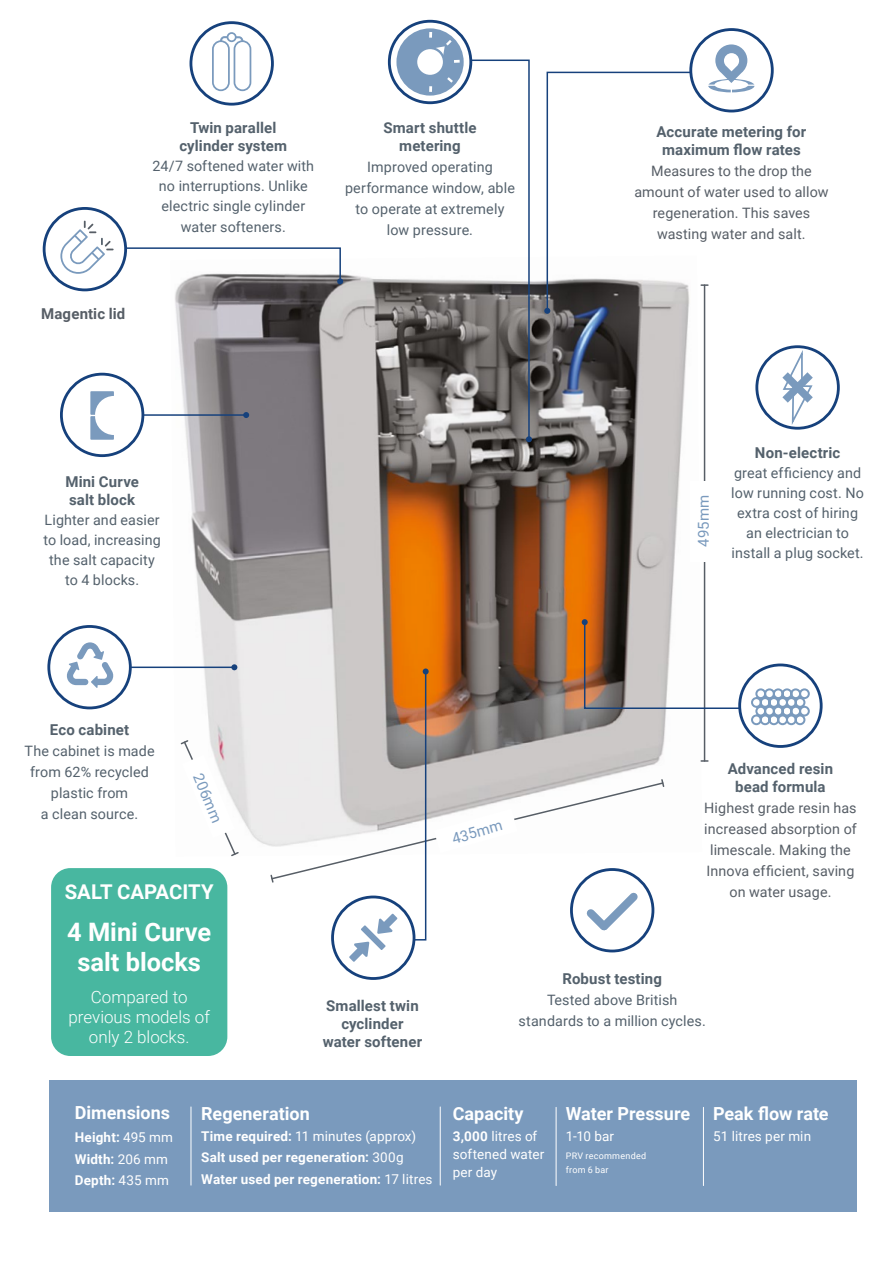
<style>
.page{position:relative;width:893px;height:1263px;background:#fff}
.page>*{position:absolute;margin:0;border:0;box-sizing:border-box;transform-origin:0 0}
.t1{font:700 25.5px/30.5px "Roboto";color:#fff;text-align:center}
.t2{font:700 20.4px "Roboto";color:#fff}
.t3{font:700 18px "Roboto";color:#fff}
.t4{font:300 16.95px/20.4px "Roboto";color:#fff;text-align:center}
.t5{font:700 15px/18px "Roboto";letter-spacing:.01em;color:#54616c;text-align:center}
.t6{font:15px "Roboto";color:#7a9abd}
.t7{font:700 15px "Roboto";letter-spacing:.005em;color:#575e66}
.t8{font:14.25px/20.1px "Roboto";letter-spacing:.01em;color:#54616c;text-align:center}
.t9{font:14.25px/21px "Roboto";letter-spacing:.005em;color:#575e66;text-align:center}
.t10{font:700 13.5px/21.6px "Roboto";letter-spacing:.015em;color:#fff}
.t11{font:13.5px/18px "Roboto";letter-spacing:.01em;color:#fff}
.t12{font:9px/13.5px "Roboto";letter-spacing:.03em;color:#fff}
.s1{font-weight:400}
.s2{font-weight:700}
</style>
<div class="page">
<img style="left:170px;top:274px;width:531px;height:572px">
<hr style="left:704px;top:285px;width:1px;height:476px;background:#575e66">
<svg style="left:701px;top:284px;width:7px;height:2px"></svg>
<div style="left:691px;top:482px;width:23px;height:80px;background:#fff"></div>
<svg style="left:179px;top:739px;width:61px;height:118px"></svg>
<svg style="left:66px;top:642px;width:48px;height:46px"></svg>
<div style="left:47px;top:625px;width:85px;height:84px;border:3px solid #16417c;border-radius:50%"></div>
<svg style="left:751px;top:688px;width:59px;height:38px"></svg>
<div style="left:738px;top:663px;width:85px;height:85px;border:3px solid #16417c;border-radius:50%"></div>
<div style="left:190px;top:21px;width:84px;height:85px;border:3px solid #16417c;border-radius:50%"></div>
<svg style="left:220px;top:36px;width:24px;height:13px"></svg>
<div style="left:228px;top:33px;width:8px;height:8px;background:#fff;border-radius:50%"></div>
<div style="left:227px;top:32px;width:10px;height:10px;border:2px solid #7a9abd;border-radius:50%"></div>
<div style="left:213px;top:41px;width:16px;height:49px;background:#fff;border-radius:8px"></div>
<div style="left:212px;top:40px;width:18px;height:51px;border:2px solid #7a9abd;border-radius:8px"></div>
<div style="left:234px;top:41px;width:16px;height:49px;background:#fff;border-radius:8px"></div>
<div style="left:234px;top:40px;width:17px;height:51px;border:2px solid #7a9abd;border-radius:8px"></div>
<div style="left:689px;top:28px;width:85px;height:84px;border:3px solid #16417c;border-radius:50%"></div>
<svg style="left:708px;top:44px;width:46px;height:49px"></svg>
<div style="left:755px;top:345px;width:85px;height:85px;border:3px solid #16417c;border-radius:50%"></div>
<svg style="left:781px;top:346px;width:32px;height:83px"></svg>
<div style="left:49px;top:1080px;width:808px;height:132px;background:#7a9abd"></div>
<hr style="left:191px;top:1107px;width:1px;height:78px;background:#fff">
<hr style="left:440px;top:1107px;width:1px;height:78px;background:#fff">
<hr style="left:556px;top:1107px;width:1px;height:78px;background:#fff">
<hr style="left:703px;top:1107px;width:1px;height:78px;background:#fff">
<div style="left:60px;top:373px;width:84px;height:84px;border:3px solid #16417c;border-radius:50%"></div>
<svg style="left:90px;top:391px;width:24px;height:49px"></svg>
<hr style="left:142px;top:414px;width:104px;height:2px;background:#16417c">
<svg style="left:243px;top:412px;width:6px;height:6px"></svg>
<hr style="left:130px;top:666px;width:104px;height:2px;background:#16417c">
<svg style="left:231px;top:664px;width:6px;height:6px"></svg>
<svg style="left:469px;top:59px;width:63px;height:383px"></svg>
<svg style="left:544px;top:71px;width:148px;height:243px"></svg>
<div style="left:51px;top:868px;width:176px;height:188px;background:#48b7a0;border-radius:19px"></div>
<svg style="left:389px;top:21px;width:82px;height:82px"></svg>
<div style="left:388px;top:20px;width:84px;height:84px;border:3px solid #16417c;border-radius:50%"></div>
<div style="left:396px;top:28px;width:68px;height:68px;background:#7a9abd;border-radius:50%"></div>
<svg style="left:429px;top:86px;width:3px;height:6px"></svg>
<svg style="left:447px;top:77px;width:6px;height:6px"></svg>
<svg style="left:429px;top:32px;width:31px;height:31px"></svg>
<div style="left:416px;top:48px;width:28px;height:28px;background:#fff;border-radius:50%"></div>
<div style="left:415px;top:47px;width:30px;height:30px;border:2px solid #7a9abd;border-radius:50%"></div>
<svg style="left:269px;top:619px;width:471px;height:343px"></svg>
<svg style="left:44px;top:208px;width:82px;height:82px"></svg>
<div style="left:43px;top:207px;width:84px;height:84px;border:3px solid #16417c;border-radius:50%"></div>
<svg style="left:60px;top:221px;width:54px;height:53px"></svg>
<svg style="left:124px;top:247px;width:219px;height:37px"></svg>
<p class="t5" style="left:179px;top:118px;width:109px">Twin parallel cylinder system</p>
<p class="t8" style="left:152px;top:156px;width:163px">24/7 softened water with no interruptions. Unlike electric single cylinder water softeners.</p>
<p class="t7" style="left:41px;top:303px;width:86px">Magentic lid</p>
<p class="t5" style="left:383px;top:119px;width:95px;line-height:17.4px">Smart shuttle metering</p>
<p class="t8" style="left:345px;top:155px;width:171px;line-height:21px">Improved operating performance window, able to operate at extremely low pressure.</p>
<p class="t5" style="left:65px;top:472px;width:75px;text-align:left">Mini Curve salt block</p>
<p class="t8" style="left:43px;top:509px;width:119px">Lighter and easier to load, increasing the salt capacity to 4 blocks.</p>
<p class="t5" style="left:657px;top:122px;width:151px">Accurate metering for maximum flow rates</p>
<p class="t9" style="left:634px;top:160px;width:196px">Measures to the drop the amount of water used to allow regeneration. This saves wasting water and salt.</p>
<p class="t6" style="left:693px;top:547px;width:53px;rotate:-90deg">495mm</p>
<p class="t5" style="left:755px;top:443px;width:87px">Non-electric</p>
<p class="t8" style="left:731px;top:463px;width:134px">great efficiency and low running cost. No extra cost of hiring an electrician to install a plug socket.</p>
<p class="t5" style="left:50px;top:720px;width:81px">Eco cabinet</p>
<p class="t8" style="left:25px;top:740px;width:132px;line-height:21px">The cabinet is made from 62% recycled plastic from<br>a clean source.</p>
<p class="t6" style="left:207px;top:770px;width:53px;rotate:67deg">206mm</p>
<h2 class="t2" style="left:65px;top:877px;width:150px">SALT CAPACITY</h2>
<h1 class="t1" style="left:67px;top:915px;width:146px">4 Mini Curve salt blocks</h1>
<p class="t4" style="left:68px;top:986px;width:143px">Compared to previous models of only 2 blocks.</p>
<p class="t6" style="left:449px;top:829px;width:53px;rotate:-16deg">435mm</p>
<p class="t5" style="left:728px;top:759px;width:107px">Advanced resin bead formula</p>
<p class="t9" style="left:704px;top:796px;width:154px">Highest grade resin has increased absorption of limescale. Making the<br>Innova efficient, saving on water usage.</p>
<p class="t5" style="left:323px;top:996px;width:101px">Smallest twin cyclinder water softener</p>
<p class="t5" style="left:562px;top:969px;width:101px">Robust testing</p>
<p class="t8" style="left:519px;top:989px;width:189px;line-height:21px">Tested above British standards to a million cycles.</p>
<p class="t3" style="left:75px;top:1100px;width:97px">Dimensions</p>
<p class="t10" style="left:75px;top:1126px;width:100px">Height: <span class="s1">495 mm<br></span>Width: <span class="s1">206 mm<br></span>Depth: <span class="s1">435 mm</span></p>
<p class="t3" style="left:201px;top:1101px;width:110px">Regeneration</p>
<p class="t10" style="left:201px;top:1125px;width:233px">Time required: <span class="s1">11 minutes (approx)<br></span>Salt used per regeneration: <span class="s1">300g<br></span>Water used per regeneration: <span class="s1">17 litres</span></p>
<p class="t3" style="left:453px;top:1101px;width:72px">Capacity</p>
<p class="t11" style="left:453px;top:1127px;width:93px"><span class="s2">3,000</span> litres of softened water per day</p>
<p class="t3" style="left:566px;top:1101px;width:126px">Water Pressure</p>
<p class="t11" style="left:566px;top:1127px;width:50px">1-10 bar</p>
<p class="t12" style="left:566px;top:1149px;width:82px">PRV recommended from 6 bar</p>
<p class="t3" style="left:713px;top:1101px;width:117px">Peak flow rate</p>
<p class="t11" style="left:713px;top:1126px;width:100px">51 litres per min</p>
</div>
